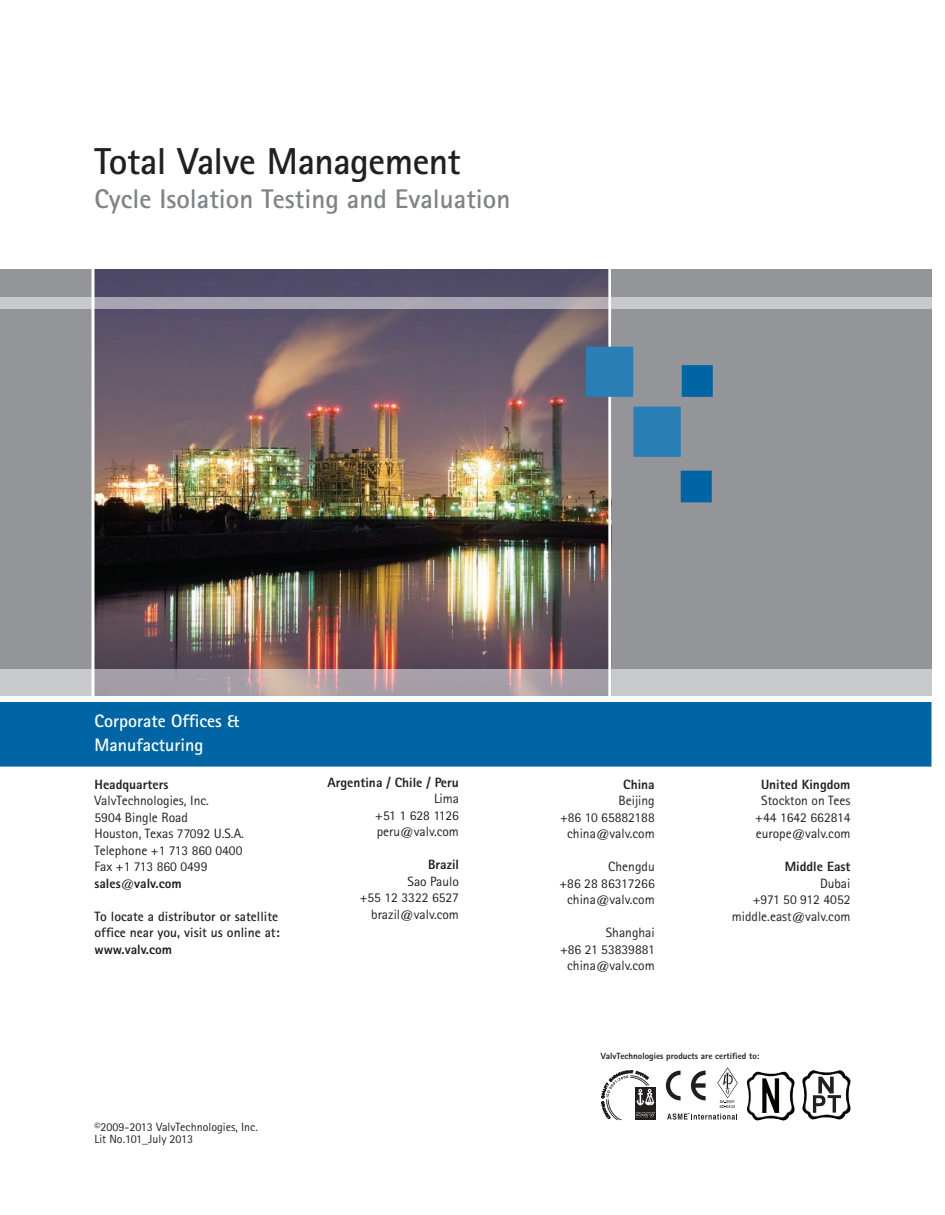
<style>
.page{position:relative;width:945px;height:1215px;background:#fff}
.page>*{position:absolute;margin:0;border:0;box-sizing:border-box;transform-origin:0 0}
.t1{font:700 37.5px "Rotis Sans Serif Std";letter-spacing:-.015em;color:#231f20}
.t2{font:700 27px "Rotis Sans Serif Std";color:#808285}
.t3{font:700 18px "Rotis Sans Serif Std";color:#fff}
.t4{font:13.5px "Rotis Sans Serif Std";color:#231f20}
.t5{font:800 13.5px "Rotis Sans Serif Std";color:#231f20}
.t6{font:700 13.5px "Rotis Sans Serif Std";color:#231f20}
.t7{font:12px "Rotis Sans Serif Std";color:#231f20}
.t8{font:800 9px "Rotis Sans Serif Std";color:#231f20}
</style>
<div class="page">
<div style="left:1px;top:270px;width:930px;height:496px;background:#0065a4"></div>
<div style="left:0;top:269px;width:932px;height:431px;background:#939598"></div>
<img style="left:94px;top:269px;width:514px;height:401px">
<div style="left:0;top:696px;width:945px;height:6px;background:#fff"></div>
<svg style="left:0;top:670px;width:932px;height:26px"></svg>
<hr style="left:608px;top:245px;width:3px;height:451px;background:#fff">
<hr style="left:92px;top:245px;width:2px;height:451px;background:#fff">
<svg style="left:0;top:297px;width:932px;height:12px;background:#b7b6be"></svg>
<div style="left:682px;top:365px;width:31px;height:32px;background:#0065a4;border:4px solid #0065a4"></div>
<div style="left:633px;top:407px;width:48px;height:50px;background:#2a7eb6;border:4px solid #2a7eb6"></div>
<div style="left:681px;top:471px;width:31px;height:31px;background:#0065a4"></div>
<div style="left:586px;top:347px;width:47px;height:50px;background:#2a7eb6"></div>
<svg style="left:666px;top:1067px;width:72px;height:53px"></svg>
<div style="left:635px;top:1087px;width:21px;height:21px;background:#211e1e"></div>
<div style="left:635px;top:1110px;width:21px;height:10px;background:#211e1e"></div>
<svg style="left:602px;top:1070px;width:53px;height:50px"></svg>
<img style="left:747px;top:1072px;width:48px;height:48px">
<img style="left:802px;top:1070px;width:48px;height:50px">
<svg style="left:813px;top:1077px;width:28px;height:36px"></svg>
<p class="t1" style="left:94px;top:138px;width:368px">Total Valve Management</p>
<p class="t2" style="left:94px;top:181px;width:417px">Cycle Isolation Testing and Evaluation</p>
<p class="t3" style="left:94px;top:710px;width:146px">Corporate Offices &amp;</p>
<p class="t3" style="left:94px;top:734px;width:111px">Manufacturing</p>
<p class="t5" style="left:95px;top:776px;width:75px">Headquarters</p>
<p class="t4" style="left:95px;top:793px;width:116px">ValvTechnologies, Inc.</p>
<p class="t4" style="left:95px;top:809px;width:95px">5904 Bingle Road</p>
<p class="t4" style="left:95px;top:826px;width:151px">Houston, Texas 77092 U.S.A.</p>
<p class="t4" style="left:95px;top:842px;width:149px">Telephone +1 713 860 0400</p>
<p class="t4" style="left:95px;top:859px;width:114px">Fax +1 713 860 0499</p>
<p class="t5" style="left:95px;top:875px;width:89px">sales@valv.com</p>
<p class="t6" style="left:95px;top:908px;width:185px">To locate a distributor or satellite</p>
<p class="t6" style="left:95px;top:924px;width:187px">office near you, visit us online at:</p>
<p class="t5" style="left:95px;top:941px;width:79px">www.valv.com</p>
<p class="t5" style="left:327px;top:774px;width:133px">Argentina / Chile / Peru</p>
<p class="t4" style="left:434px;top:791px;width:27px">Lima</p>
<p class="t4" style="left:375px;top:807px;width:85px">+51 1 628 1126</p>
<p class="t4" style="left:377px;top:824px;width:84px">peru@valv.com</p>
<p class="t5" style="left:428px;top:856px;width:32px">Brazil</p>
<p class="t4" style="left:408px;top:873px;width:53px">Sao Paulo</p>
<p class="t4" style="left:360px;top:890px;width:101px">+55 12 3322 6527</p>
<p class="t4" style="left:371px;top:906px;width:89px">brazil@valv.com</p>
<p class="t7" style="left:94px;top:1120px;width:165px">©2009-2013 ValvTechnologies, Inc.</p>
<p class="t7" style="left:94px;top:1132px;width:100px">Lit No.101_July 2013</p>
<p class="t5" style="left:623px;top:776px;width:33px">China</p>
<p class="t4" style="left:619px;top:793px;width:38px">Beijing</p>
<p class="t4" style="left:560px;top:809px;width:96px">+86 10 65882188</p>
<p class="t4" style="left:567px;top:826px;width:89px">china@valv.com</p>
<p class="t4" style="left:608px;top:859px;width:48px">Chengdu</p>
<p class="t4" style="left:560px;top:875px;width:97px">+86 28 86317266</p>
<p class="t4" style="left:567px;top:892px;width:89px">china@valv.com</p>
<p class="t4" style="left:606px;top:925px;width:50px">Shanghai</p>
<p class="t4" style="left:560px;top:941px;width:96px">+86 21 53839881</p>
<p class="t4" style="left:567px;top:958px;width:89px">china@valv.com</p>
<p class="t5" style="left:761px;top:776px;width:91px">United Kingdom</p>
<p class="t4" style="left:761px;top:793px;width:91px">Stockton on Tees</p>
<p class="t4" style="left:755px;top:809px;width:97px">+44 1642 662814</p>
<p class="t4" style="left:756px;top:826px;width:96px">europe@valv.com</p>
<p class="t5" style="left:785px;top:858px;width:67px">Middle East</p>
<p class="t4" style="left:820px;top:875px;width:32px">Dubai</p>
<p class="t4" style="left:753px;top:892px;width:99px">+971 50 912 4052</p>
<p class="t4" style="left:732px;top:908px;width:120px">middle.east@valv.com</p>
<p class="t8" style="left:601px;top:1050px;width:160px">ValvTechnologies products are certified to:</p>
</div>
